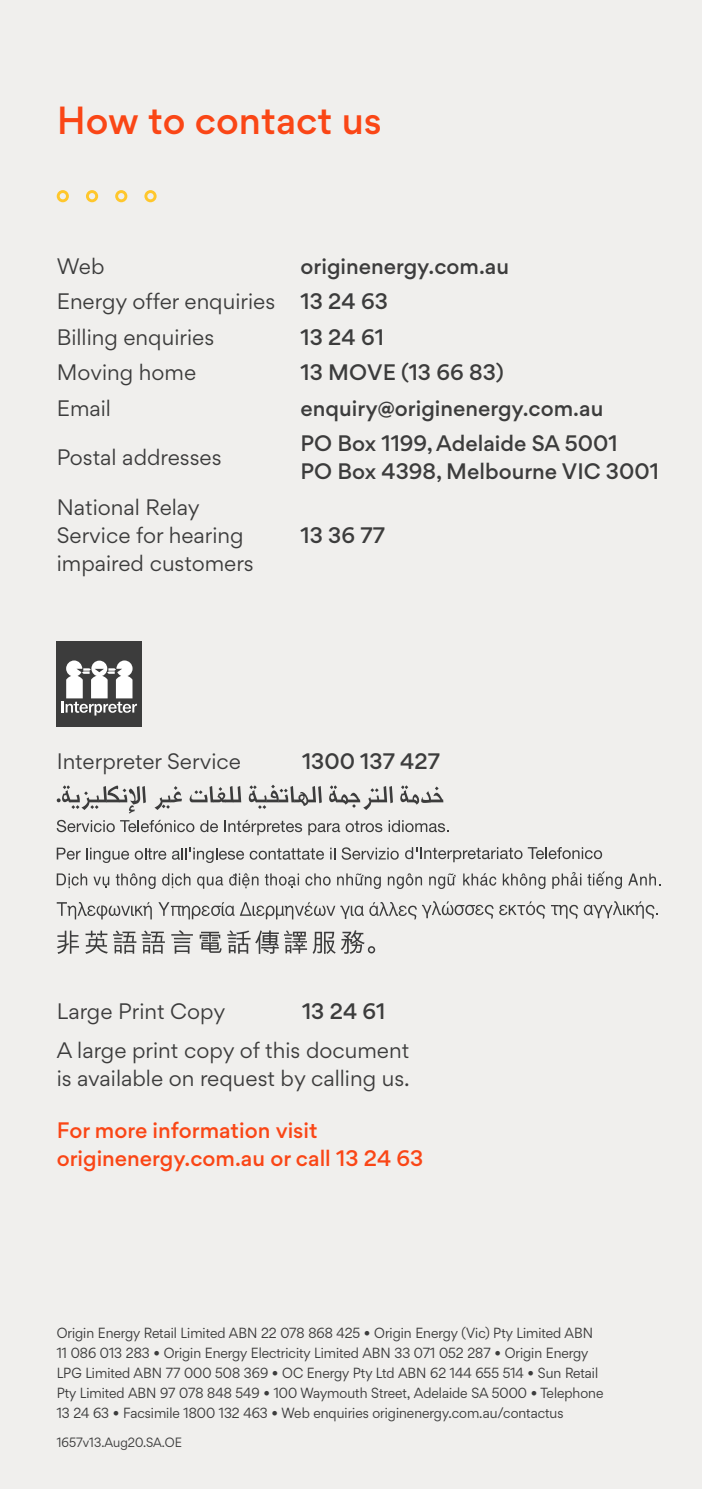
<style>
.page{position:relative;width:702px;height:1489px;background:#fff}
.page>*{position:absolute;margin:0;border:0;box-sizing:border-box;transform-origin:0 0}
.t1{font:500 35px "Origin Gordita";color:#fa4616}
.t2{font:20px/28px "Origin Gordita";color:#3c3c3c}
.t3{font:500 20px/28px "Origin Gordita";color:#3c3c3c}
.t4{font:500 20px/28px "Origin Gordita";color:#fa4616}
.t5{font:15px/20px "Origin Gordita Condensed";color:#3c3c3c}
.t6{font:13.75px "Origin Gordita Condensed";color:#3c3c3c}
</style>
<div class="page">
<div style="left:0;top:0;width:702px;height:1488px;background:#f0efed"></div>
<svg style="left:57px;top:190px;width:12px;height:12px"></svg>
<svg style="left:86px;top:190px;width:12px;height:12px"></svg>
<svg style="left:144px;top:190px;width:13px;height:12px"></svg>
<svg style="left:115px;top:190px;width:12px;height:12px"></svg>
<div style="left:57px;top:641px;width:85px;height:85px;background:#3c3c3c"></div>
<svg style="left:61px;top:660px;width:76px;height:55px"></svg>
<svg style="left:57px;top:819px;width:137px;height:13px"></svg>
<svg style="left:200px;top:820px;width:18px;height:12px"></svg>
<svg style="left:224px;top:819px;width:78px;height:16px"></svg>
<svg style="left:308px;top:820px;width:74px;height:15px"></svg>
<svg style="left:388px;top:820px;width:60px;height:12px"></svg>
<svg style="left:57px;top:847px;width:72px;height:16px"></svg>
<svg style="left:135px;top:848px;width:31px;height:11px"></svg>
<svg style="left:172px;top:847px;width:72px;height:16px"></svg>
<svg style="left:250px;top:848px;width:74px;height:11px"></svg>
<svg style="left:330px;top:847px;width:5px;height:12px"></svg>
<svg style="left:341px;top:847px;width:58px;height:12px"></svg>
<svg style="left:405px;top:847px;width:197px;height:15px"></svg>
<svg style="left:57px;top:873px;width:30px;height:15px"></svg>
<svg style="left:93px;top:876px;width:16px;height:11px"></svg>
<svg style="left:116px;top:873px;width:39px;height:16px"></svg>
<svg style="left:162px;top:873px;width:28px;height:15px"></svg>
<svg style="left:197px;top:876px;width:26px;height:12px"></svg>
<svg style="left:229px;top:873px;width:29px;height:15px"></svg>
<svg style="left:265px;top:873px;width:34px;height:14px"></svg>
<svg style="left:305px;top:873px;width:25px;height:12px"></svg>
<svg style="left:337px;top:873px;width:44px;height:16px"></svg>
<svg style="left:388px;top:873px;width:34px;height:16px"></svg>
<svg style="left:429px;top:873px;width:26px;height:16px"></svg>
<svg style="left:463px;top:873px;width:33px;height:12px"></svg>
<svg style="left:503px;top:873px;width:42px;height:16px"></svg>
<svg style="left:552px;top:872px;width:29px;height:16px"></svg>
<svg style="left:587px;top:871px;width:35px;height:18px"></svg>
<svg style="left:628px;top:873px;width:32px;height:12px"></svg>
<svg style="left:57px;top:902px;width:95px;height:17px"></svg>
<svg style="left:158px;top:902px;width:76px;height:17px"></svg>
<svg style="left:240px;top:901px;width:418px;height:18px"></svg>
<svg style="left:57px;top:785px;width:89px;height:28px"></svg>
<svg style="left:154px;top:786px;width:28px;height:24px"></svg>
<svg style="left:189px;top:786px;width:52px;height:16px"></svg>
<svg style="left:249px;top:784px;width:73px;height:25px"></svg>
<svg style="left:329px;top:785px;width:64px;height:25px"></svg>
<svg style="left:400px;top:785px;width:43px;height:19px"></svg>
<svg style="left:57px;top:930px;width:22px;height:23px"></svg>
<svg style="left:85px;top:930px;width:80px;height:23px"></svg>
<svg style="left:171px;top:930px;width:22px;height:23px"></svg>
<svg style="left:200px;top:931px;width:21px;height:21px"></svg>
<svg style="left:227px;top:930px;width:148px;height:23px"></svg>
<h1 class="t1" style="left:57px;top:94px;width:326px">How to contact us</h1>
<h2 class="t2" style="left:57px;top:251px;width:49px">Web</h2>
<h2 class="t3" style="left:300px;top:252px;width:210px">originenergy.com.au</h2>
<h2 class="t2" style="left:57px;top:287px;width:220px">Energy offer enquiries</h2>
<h2 class="t3" style="left:300px;top:287px;width:89px">13 24 63</h2>
<h2 class="t2" style="left:57px;top:322px;width:159px">Billing enquiries</h2>
<h2 class="t3" style="left:300px;top:323px;width:85px">13 24 61</h2>
<h2 class="t2" style="left:57px;top:358px;width:141px">Moving home</h2>
<h2 class="t3" style="left:300px;top:358px;width:205px">13 MOVE (13 66 83)</h2>
<h2 class="t2" style="left:57px;top:393px;width:56px">Email</h2>
<h2 class="t3" style="left:300px;top:394px;width:304px">enquiry@originenergy.com.au</h2>
<h2 class="t2" style="left:57px;top:443px;width:166px">Postal addresses</h2>
<h2 class="t3" style="left:300px;top:429px;width:360px">PO Box 1199, Adelaide SA 5001<br>PO Box 4398, Melbourne VIC 3001</h2>
<h2 class="t2" style="left:57px;top:492px;width:198px">National Relay<br>Service for hearing impaired customers</h2>
<h2 class="t3" style="left:300px;top:521px;width:86px">13 36 77</h2>
<h2 class="t2" style="left:57px;top:747px;width:186px">Interpreter Service</h2>
<h2 class="t3" style="left:302px;top:747px;width:140px">1300 137 427</h2>
<h2 class="t2" style="left:57px;top:997px;width:170px">Large Print Copy</h2>
<h2 class="t3" style="left:302px;top:997px;width:85px">13 24 61</h2>
<h2 class="t2" style="left:57px;top:1035px;width:354px">A large print copy of this document is available on request by calling us.</h2>
<h2 class="t4" style="left:57px;top:1115px;width:368px">For more information visit originenergy.com.au or call 13 24 63</h2>
<p class="t5" style="left:57px;top:1322px;width:548px">Origin Energy Retail Limited ABN 22 078 868 425 • Origin Energy (Vic) Pty Limited ABN 11 086 013 283 • Origin Energy Electricity Limited ABN 33 071 052 287 • Origin Energy LPG Limited ABN 77 000 508 369 • OC Energy Pty Ltd ABN 62 144 655 514 • Sun Retail Pty Limited ABN 97 078 848 549 • 100 Waymouth Street, Adelaide SA 5000 • Telephone 13 24 63 • Facsimile 1800 132 463 • Web enquiries originenergy.com.au/contactus</p>
<p class="t6" style="left:57px;top:1433px;width:127px">1657v13.Aug20.SA.OE</p>
</div>
